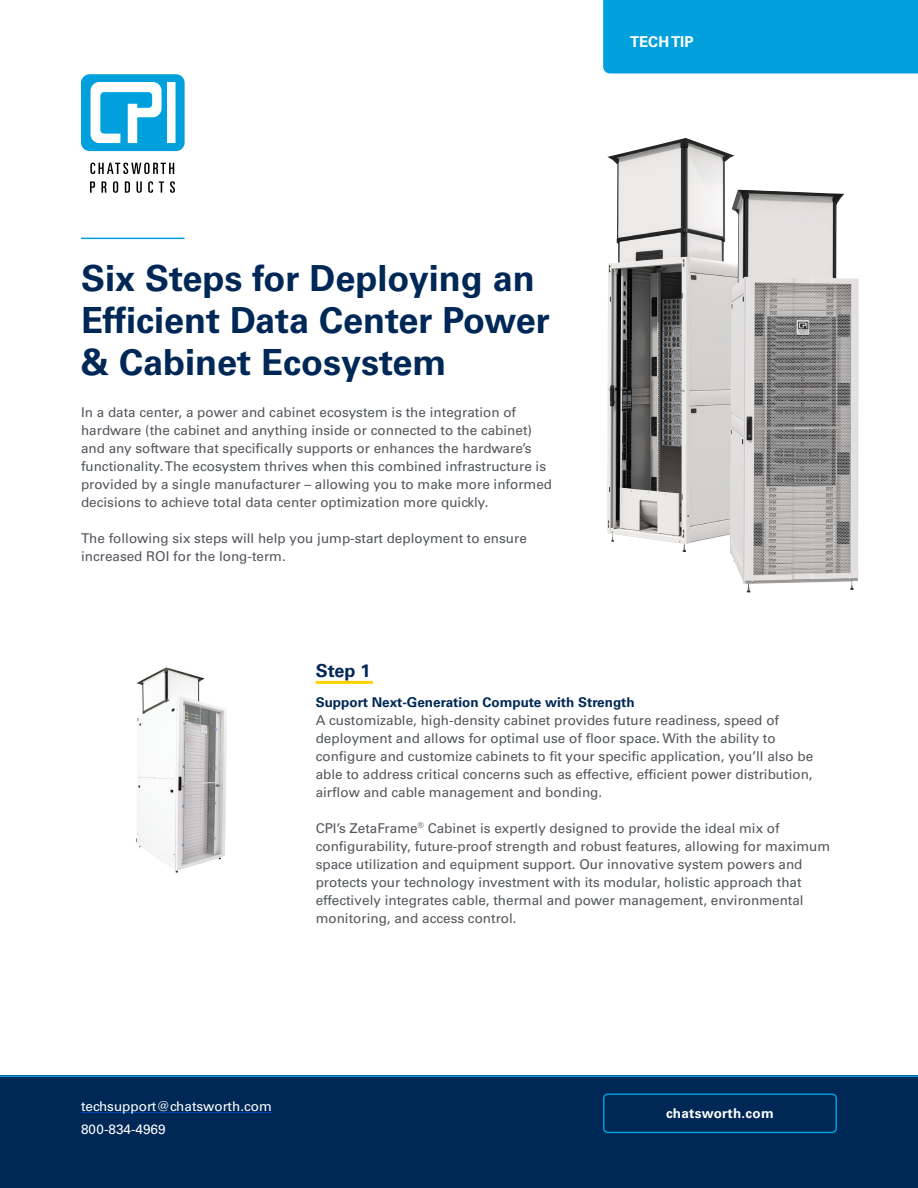
<style>
.page{position:relative;width:918px;height:1188px;background:#fff}
.page>*{position:absolute;margin:0;border:0;box-sizing:border-box;transform-origin:0 0}
.t1{font:700 36px/42px "Univers LT Std";color:#002856}
.t2{font:700 18px "Univers LT Std";color:#002856}
.t3{font:700 15px "Univers LT Std";color:#fff}
.t4{font:13.5px/18px "Univers LT Std";color:#52555b}
.t5{font:700 13.5px "Univers LT Std";color:#002856}
.t6{font:13.5px "Univers LT Std";color:#fcfeff}
.t7{font:700 13.5px "Univers LT Std";letter-spacing:.02em;color:#fff}
.t8{font:13.5px "Univers LT Std";color:#fff}
</style>
<div class="page">
<div style="left:0;top:1076px;width:918px;height:112px;background:#002856"></div>
<hr style="left:0;top:1076px;width:918px;height:1px;background:#00a0dd">
<div style="left:603px;top:1094px;width:234px;height:39px;border:1px solid #00a0dd;border-radius:4px"></div>
<svg style="left:90px;top:163px;width:84px;height:11px"></svg>
<svg style="left:90px;top:181px;width:5px;height:12px"></svg>
<svg style="left:102px;top:181px;width:4px;height:12px"></svg>
<svg style="left:113px;top:181px;width:5px;height:12px"></svg>
<svg style="left:125px;top:181px;width:5px;height:12px"></svg>
<svg style="left:137px;top:181px;width:5px;height:12px"></svg>
<svg style="left:148px;top:181px;width:5px;height:12px"></svg>
<svg style="left:159px;top:181px;width:5px;height:12px"></svg>
<svg style="left:170px;top:181px;width:5px;height:12px"></svg>
<svg style="left:81px;top:74px;width:104px;height:77px"></svg>
<hr style="left:81px;top:238px;width:103px;height:1px;background:#00a0dd">
<div style="left:603px;top:0;width:315px;height:74px;background:#00a0dd"></div>
<hr style="left:81px;top:1112px;width:191px;height:1px;background:#0047ba">
<img style="left:607px;top:138px;width:252px;height:455px">
<img style="left:136px;top:667px;width:91px;height:206px">
<hr style="left:316px;top:681px;width:57px;height:3px;background:#ffd000">
<p class="t3" style="left:630px;top:32px;width:65px">TECH TIP</p>
<h1 class="t1" style="left:81px;top:257px;width:470px">Six Steps for Deploying an<br>Efficient Data Center Power &amp; Cabinet Ecosystem</h1>
<p class="t4" style="left:81px;top:403px;width:473px">In a data center, a power and cabinet ecosystem is the integration of hardware (the cabinet and anything inside or connected to the cabinet) and any software that specifically supports or enhances the hardware’s functionality. The ecosystem thrives when this combined infrastructure is provided by a single manufacturer – allowing you to make more informed decisions to achieve total data center optimization more quickly.</p>
<p class="t4" style="left:81px;top:529px;width:447px">The following six steps will help you jump-start deployment to ensure increased ROI for the long-term.</p>
<h2 class="t2" style="left:316px;top:660px;width:56px">Step 1</h2>
<p class="t5" style="left:316px;top:694px;width:321px">Support Next-Generation Compute with Strength</p>
<p class="t4" style="left:316px;top:711px;width:499px">A customizable, high-density cabinet provides future readiness, speed of deployment and allows for optimal use of floor space. With the ability to configure and customize cabinets to fit your specific application, you’ll also be able to address critical concerns such as effective, efficient power distribution, airflow and cable management and bonding.</p>
<p class="t4" style="left:316px;top:819px;width:516px">CPI’s ZetaFrame<sup>®</sup> Cabinet is expertly designed to provide the ideal mix of configurability, future-proof strength and robust features, allowing for maximum space utilization and equipment support. Our innovative system powers and protects your technology investment with its modular, holistic approach that effectively integrates cable, thermal and power management, environmental monitoring, and access control.</p>
<p class="t6" style="left:81px;top:1098px;width:192px">techsupport@chatsworth.com</p>
<p class="t8" style="left:81px;top:1121px;width:86px">800-834-4969</p>
<p class="t7" style="left:666px;top:1106px;width:109px">chatsworth.com</p>
</div>
